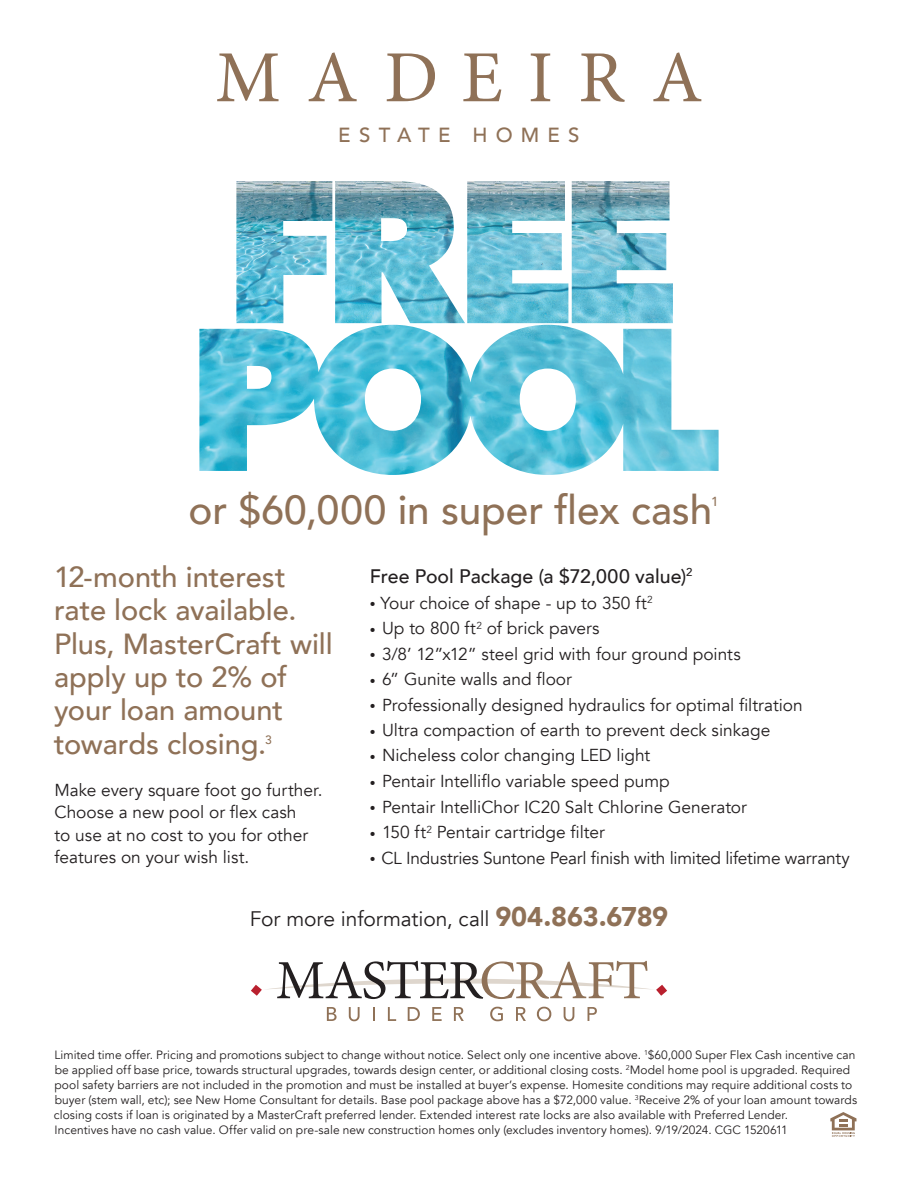
<style>
.page{position:relative;width:918px;height:1188px;background:#fff}
.page>*{position:absolute;margin:0;border:0;box-sizing:border-box;transform-origin:0 0}
.t1{font:73.5px "Minion Pro";letter-spacing:.35em;color:#8f7157}
.t2{font:500 40.5px "Avenir";color:#8f7157}
.t3{font:500 28.95px/33.3px "Avenir";letter-spacing:-.005em;color:#8f7157}
.t4{font:21px "Avenir";letter-spacing:-.005em;color:#231f20}
.t5{font:500 20.4px "Avenir";letter-spacing:.4em;color:#8f7157}
.t6{font:500 19.5px "Avenir";color:#231f20}
.t7{font:17.25px/22.5px "Avenir";color:#231f20}
.t8{font:500 13.05px "Avenir";color:#8f7157}
.t9{font:12px/15px "Avenir";letter-spacing:.005em;color:#231f20}
.t10{font:500 12px "Avenir";color:#8f7157}
.s1{font-size:11.55px}
.s2{font-weight:900;font-size:27px;color:#8f7157}
</style>
<div class="page">
<img style="left:199px;top:181px;width:520px;height:294px">
<svg style="left:830px;top:1112px;width:26px;height:25px"></svg>
<svg style="left:327px;top:1007px;width:10px;height:14px"></svg>
<svg style="left:349px;top:1007px;width:11px;height:14px"></svg>
<svg style="left:373px;top:1007px;width:2px;height:14px"></svg>
<svg style="left:388px;top:1007px;width:8px;height:14px"></svg>
<svg style="left:408px;top:1007px;width:12px;height:14px"></svg>
<svg style="left:432px;top:1007px;width:10px;height:14px"></svg>
<svg style="left:454px;top:1007px;width:10px;height:14px"></svg>
<svg style="left:490px;top:1007px;width:13px;height:14px"></svg>
<svg style="left:516px;top:1007px;width:10px;height:14px"></svg>
<svg style="left:537px;top:1007px;width:14px;height:14px"></svg>
<svg style="left:564px;top:1007px;width:10px;height:14px"></svg>
<svg style="left:588px;top:1007px;width:9px;height:14px"></svg>
<svg style="left:251px;top:961px;width:416px;height:38px"></svg>
<h1 class="t1" style="left:215px;top:29px;width:489px">MADEIRA</h1>
<h3 class="t5" style="left:338px;top:117px;width:243px">ESTATE HOMES</h3>
<h2 class="t2" style="left:189px;top:475px;width:525px">or $60,000 in super flex cash</h2>
<p class="t8" style="left:711px;top:490px;width:9px">1</p>
<h3 class="t3" style="left:54px;top:559px;width:280px">12-month interest rate lock available.<br>Plus, MasterCraft will apply up to 2% of your loan amount towards closing.</h3>
<h3 class="t6" style="left:370px;top:559px;width:324px">Free Pool Package (a $72,000 value)<sup>2</sup></h3>
<h3 class="t7" style="left:370px;top:592px;width:285px"><span class="s1">•</span> Your choice of shape - up to 350 ft<sup>2</sup></h3>
<h3 class="t7" style="left:370px;top:617px;width:231px"><span class="s1">•</span> Up to 800 ft<sup>2</sup> of brick pavers</h3>
<h3 class="t7" style="left:370px;top:643px;width:372px"><span class="s1">•</span> 3/8’ 12”x12” steel grid with four ground points</h3>
<h3 class="t7" style="left:370px;top:668px;width:204px"><span class="s1">•</span> 6” Gunite walls and floor</h3>
<h3 class="t7" style="left:370px;top:694px;width:435px"><span class="s1">•</span> Professionally designed hydraulics for optimal filtration</h3>
<h3 class="t7" style="left:370px;top:719px;width:402px"><span class="s1">•</span> Ultra compaction of earth to prevent deck sinkage</h3>
<h3 class="t7" style="left:370px;top:744px;width:282px"><span class="s1">•</span> Nicheless color changing LED light</h3>
<h3 class="t7" style="left:370px;top:770px;width:301px"><span class="s1">•</span> Pentair Intelliflo variable speed pump</h3>
<h3 class="t7" style="left:370px;top:796px;width:379px"><span class="s1">•</span> Pentair IntelliChor IC20 Salt Chlorine Generator</h3>
<h3 class="t7" style="left:370px;top:821px;width:236px"><span class="s1">•</span> 150 ft<sup>2</sup> Pentair cartridge filter</h3>
<h3 class="t7" style="left:370px;top:847px;width:481px"><span class="s1">•</span> CL Industries Suntone Pearl finish with limited lifetime warranty</h3>
<p class="t10" style="left:265px;top:729px;width:8px">3</p>
<h3 class="t7" style="left:55px;top:779px;width:270px">Make every square foot go further.<br>Choose a new pool or flex cash<br>to use at no cost to you for other features on your wish list.</h3>
<h3 class="t4" style="left:250px;top:907px;width:420px">For more information, call <span class="s2">904.863.6789</span></h3>
<p class="t9" style="left:54px;top:1048px;width:805px">Limited time offer. Pricing and promotions subject to change without notice. Select only one incentive above. <sup>1</sup>$60,000 Super Flex Cash incentive can be applied off base price, towards structural upgrades, towards design center, or additional closing costs. <sup>2</sup>Model home pool is upgraded. Required pool safety barriers are not included in the promotion and must be installed at buyer’s expense. Homesite conditions may require additional costs to buyer (stem wall, etc); see New Home Consultant for details. Base pool package above has a $72,000 value. <sup>3</sup>Receive 2% of your loan amount towards closing costs if loan is originated by a MasterCraft preferred lender. Extended interest rate locks are also available with Preferred Lender.<br>Incentives have no cash value. Offer valid on pre-sale new construction homes only (excludes inventory homes). 9/19/2024. CGC 1520611</p>
</div>
